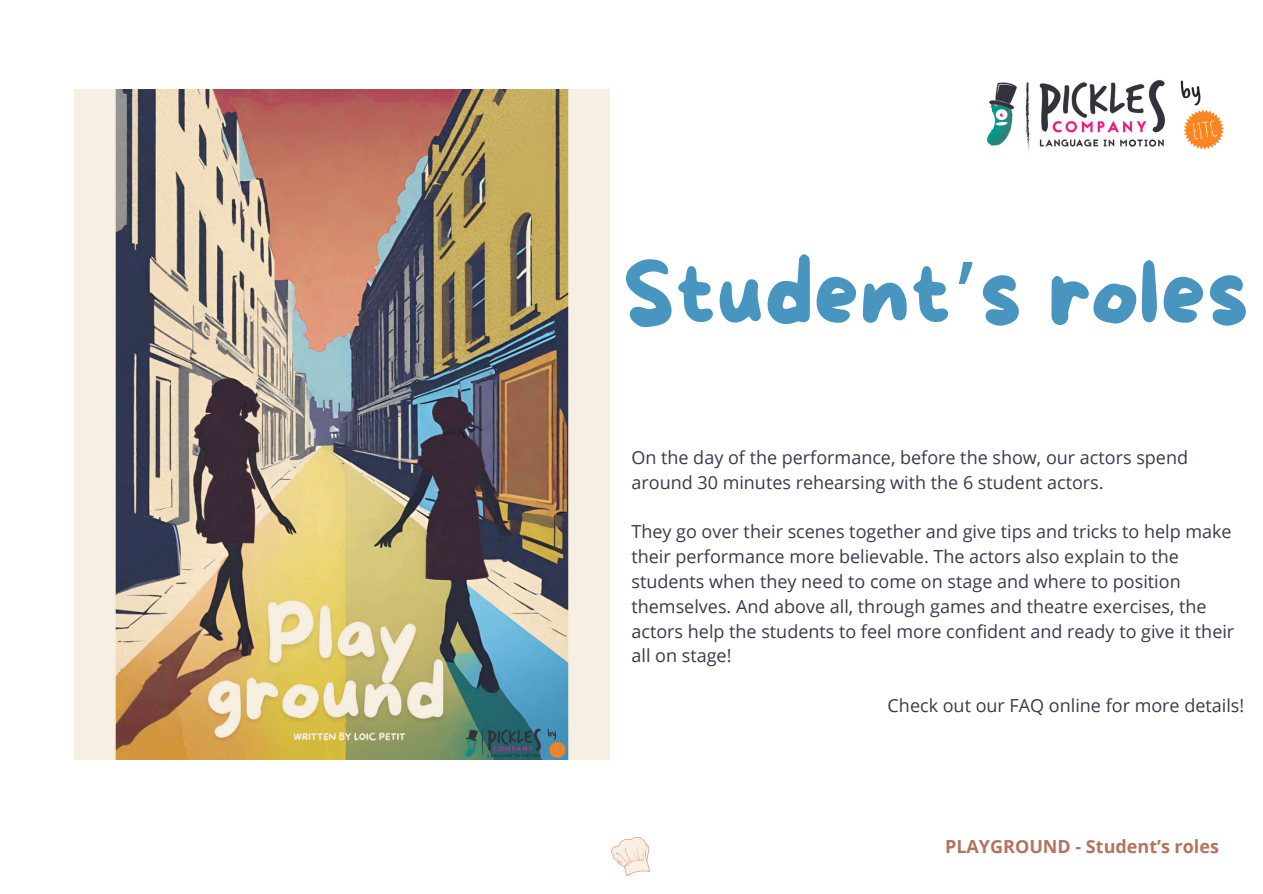
<style>
.page{position:relative;width:1263px;height:894px;background:#fff}
.page>*{position:absolute;margin:0;border:0;box-sizing:border-box;transform-origin:0 0}
.t1{font:90px "More Sugar";color:#4895bf}
.t2{font:18px/24.8px "Open Sans";color:#3b394c}
.t3{font:700 18px "Open Sans";color:#b6725d}
.s1{font-family:"Noto Sans Gurmukhi"}
</style>
<div class="page">
<img style="left:988px;top:79px;width:236px;height:72px">
<img style="left:74px;top:89px;width:536px;height:670px">
<svg style="left:611px;top:837px;width:39px;height:39px"></svg>
<h1 class="t1" style="left:623px;top:245px;width:628px">Student<span class="s1">’</span>s roles</h1>
<p class="t2" style="left:631px;top:444px;width:558px">On the day of the performance, before the show, our actors spend around 30 minutes rehearsing with the 6 student actors.</p>
<p class="t2" style="left:631px;top:519px;width:604px">They go over their scenes together and give tips and tricks to help make their performance more believable. The actors also explain to the students when they need to come on stage and where to position themselves. And above all, through games and theatre exercises, the actors help the students to feel more confident and ready to give it their all on stage!</p>
<p class="t2" style="left:888px;top:692px;width:358px">Check out our FAQ online for more details!</p>
<p class="t3" style="left:945px;top:833px;width:275px">PLAYGROUND - Student’s roles</p>
</div>
